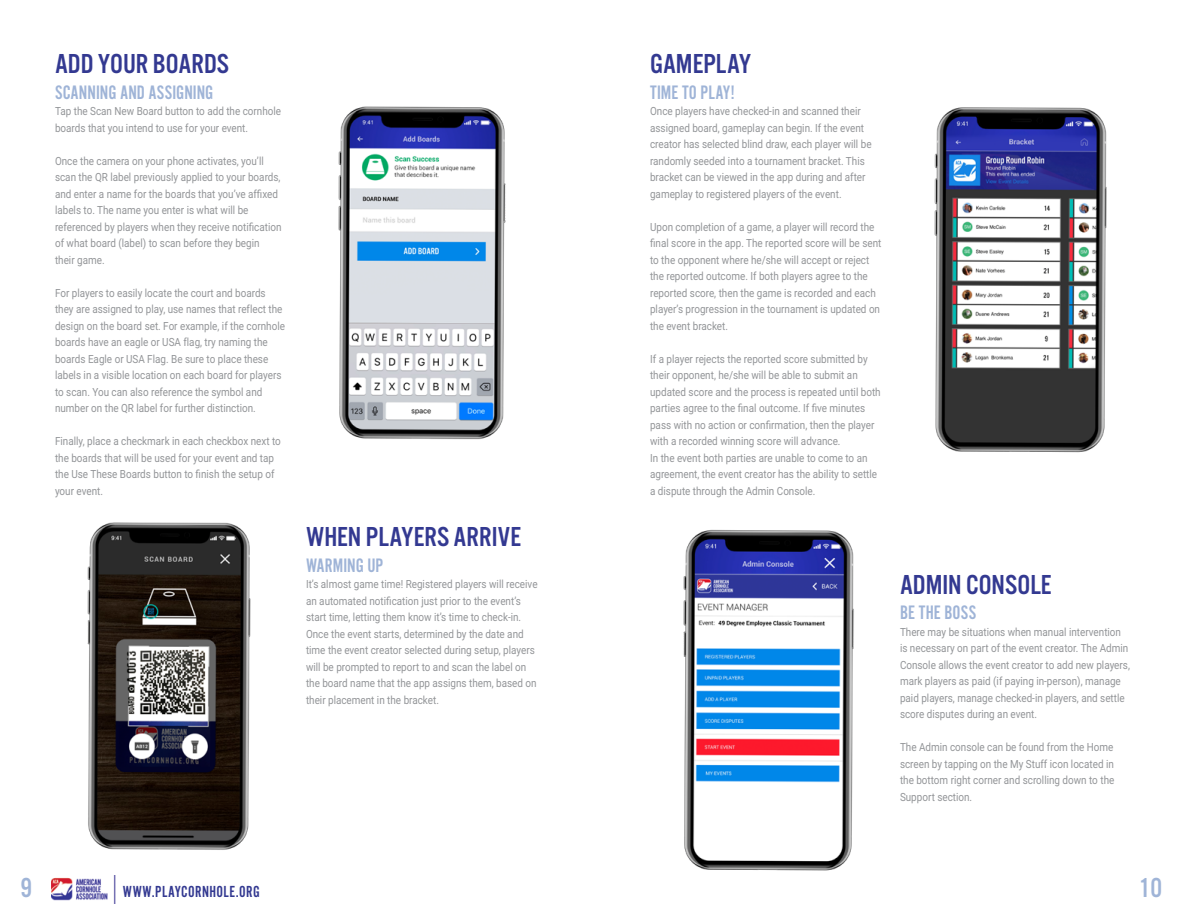
<style>
.page{position:relative;width:1188px;height:918px;background:#fff}
.page>*{position:absolute;margin:0;border:0;box-sizing:border-box;transform-origin:0 0}
.t1{font:28.5px "Alternate Got No 3 D";color:#333991}
.t2{font:28.5px "Alternate Got No 3 D";color:#9fb4d7}
.t3{font:20.25px "Alternate Got No 2 D";color:#9fb4d7}
.t4{font:16.65px "Alternate Got No 2 D";letter-spacing:.025em;color:#333991}
.t5{font:11.25px/16.5px "Roboto";color:#939598;scale:.88 1}
</style>
<div class="page">
<img style="left:87px;top:522px;width:164px;height:328px">
<img style="left:934px;top:107px;width:173px;height:346px">
<img style="left:683px;top:529px;width:171px;height:342px">
<img style="left:338px;top:106px;width:168px;height:334px">
<img style="left:52px;top:876px;width:64px;height:28px">
<h1 class="t1" style="left:55px;top:48px;width:175px">ADD YOUR BOARDS</h1>
<h2 class="t3" style="left:55px;top:81px;width:160px">SCANNING AND ASSIGNING</h2>
<p class="t5" style="left:55px;top:102px;width:258px">Tap the Scan New Board button to add the cornhole boards that you intend to use for your event.</p>
<p class="t5" style="left:55px;top:152px;width:259px">Once the camera on your phone activates, you’ll scan the QR label previously applied to your boards, and enter a name for the boards that you’ve affixed labels to. The name you enter is what will be referenced by players when they receive notification of what board (label) to scan before they begin their game.</p>
<p class="t5" style="left:55px;top:284px;width:263px">For players to easily locate the court and boards they are assigned to play, use names that reflect the design on the board set. For example, if the cornhole boards have an eagle or USA flag, try naming the boards Eagle or USA Flag. Be sure to place these labels in a visible location on each board for players to scan. You can also reference the symbol and number on the QR label for further distinction.</p>
<p class="t5" style="left:55px;top:432px;width:258px">Finally, place a checkmark in each checkbox next to the boards that will be used for your event and tap the Use These Boards button to finish the setup of your event.</p>
<h1 class="t1" style="left:306px;top:522px;width:217px">WHEN PLAYERS ARRIVE</h1>
<h2 class="t3" style="left:306px;top:554px;width:79px">WARMING UP</h2>
<p class="t5" style="left:306px;top:575px;width:265px">It’s almost game time! Registered players will receive an automated notification just prior to the event’s start time, letting them know it’s time to check-in.<br>Once the event starts, determined by the date and time the event creator selected during setup, players will be prompted to report to and scan the label on the board name that the app assigns them, based on their placement in the bracket.</p>
<h1 class="t1" style="left:650px;top:48px;width:103px">GAMEPLAY</h1>
<h2 class="t3" style="left:650px;top:81px;width:87px">TIME TO PLAY!</h2>
<p class="t5" style="left:650px;top:102px;width:253px">Once players have checked-in and scanned their assigned board, gameplay can begin. If the event creator has selected blind draw, each player will be randomly seeded into a tournament bracket. This bracket can be viewed in the app during and after gameplay to registered players of the event.</p>
<p class="t5" style="left:650px;top:218px;width:264px">Upon completion of a game, a player will record the final score in the app. The reported score will be sent to the opponent where he/she will accept or reject the reported outcome. If both players agree to the reported score, then the game is recorded and each player’s progression in the tournament is updated on the event bracket.</p>
<p class="t5" style="left:650px;top:350px;width:264px">If a player rejects the reported score submitted by their opponent, he/she will be able to submit an updated score and the process is repeated until both parties agree to the final outcome. If five minutes pass with no action or confirmation, then the player with a recorded winning score will advance.<br>In the event both parties are unable to come to an agreement, the event creator has the ability to settle a dispute through the Admin Console.</p>
<h1 class="t1" style="left:900px;top:569px;width:153px">ADMIN CONSOLE</h1>
<h2 class="t3" style="left:900px;top:602px;width:78px">BE THE BOSS</h2>
<p class="t5" style="left:900px;top:623px;width:263px">There may be situations when manual intervention is necessary on part of the event creator. The Admin Console allows the event creator to add new players, mark players as paid (if paying in-person), manage paid players, manage checked-in players, and settle score disputes during an event.</p>
<p class="t5" style="left:900px;top:738px;width:245px;text-align:justify">The Admin console can be found from the Home screen by tapping on the My Stuff icon located in the bottom right corner and scrolling down to the Support section.</p>
<h1 class="t2" style="left:20px;top:873px;width:13px">9</h1>
<h3 class="t4" style="left:123px;top:883px;width:138px">WWW.PLAYCORNHOLE.ORG</h3>
<h1 class="t2" style="left:1139px;top:873px;width:25px">10</h1>
</div>
